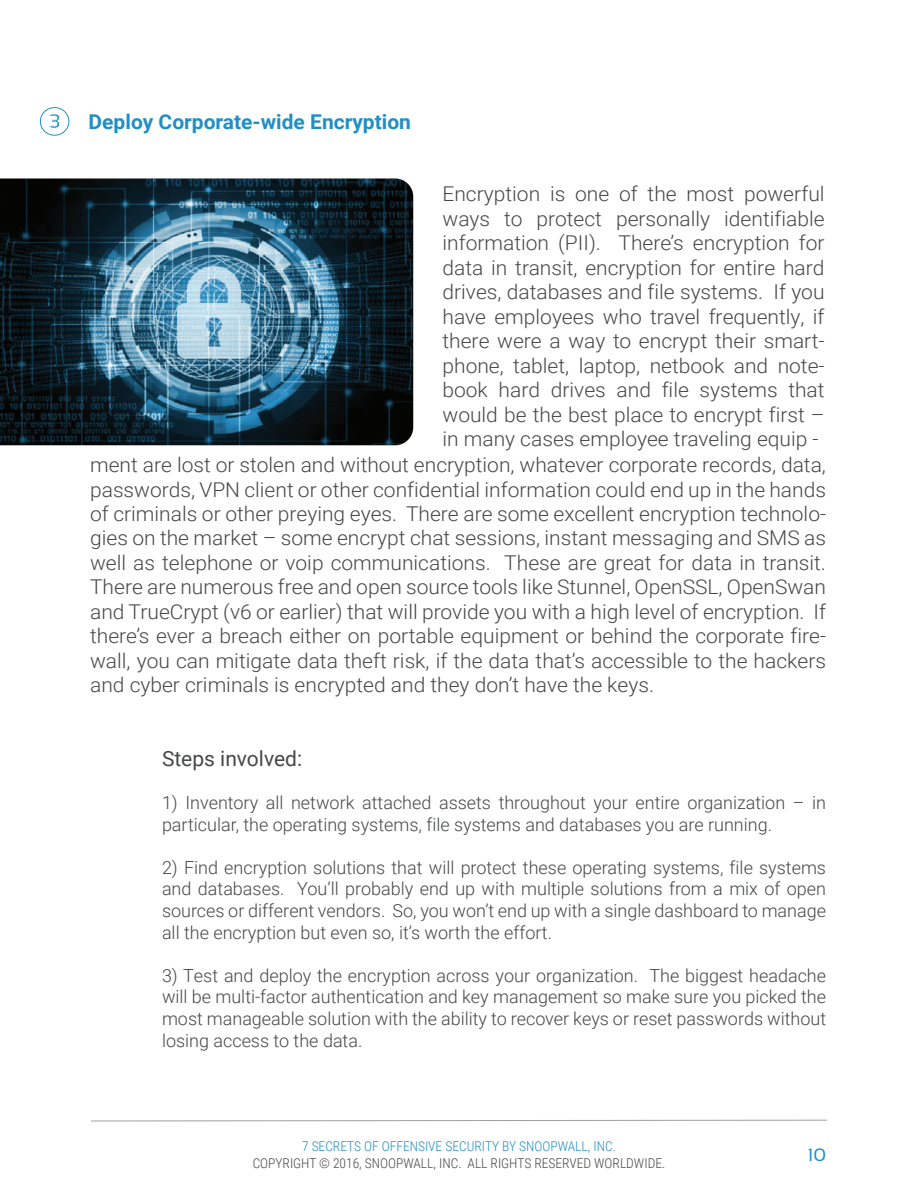
<style>
.page{position:relative;width:918px;height:1188px;background:#fff}
.page>*{position:absolute;margin:0;border:0;box-sizing:border-box;transform-origin:0 0}
.t1{font:21px "Roboto";color:#464747}
.t2{font:300 20.4px/24.5px "Roboto";color:#464747;text-align:justify}
.t3{font:700 20.4px "Roboto";color:#218ec4}
.t4{font:700 20.4px "Sansation";color:#218ec4}
.t5{font:300 18px/21.6px "Roboto";color:#464747;text-align:justify}
.t6{font:18px "Sansation";color:#218ec4}
.t7{font:300 13.5px "Roboto Condensed";color:#464747}
.t8{font:300 13.5px "Roboto Condensed";color:#218ec4}
</style>
<div class="page">
<svg style="left:91px;top:1120px;width:736px;height:1px"></svg>
<div style="left:40px;top:107px;width:29px;height:28px;border:1px solid #218ec4;border-radius:50%"></div>
<img style="left:0;top:178px;width:413px;height:267px">
<p class="t4" style="left:49px;top:110px;width:13px">3</p>
<p class="t3" style="left:89px;top:107px;width:324px">Deploy Corporate-wide Encryption</p>
<p class="t2" style="left:443px;top:181px;width:384px">Encryption is one of the most powerful ways to protect personally identifiable information (PII). There’s encryption for data in transit, encryption for entire hard drives, databases and file systems. If you have employees who travel frequently, if there were a way to encrypt their smart&shy;phone, tablet, laptop, netbook and note&shy;book hard drives and file systems that would be the best place to encrypt first – in many cases employee traveling equip -</p>
<p class="t2" style="left:90px;top:452px;width:738px">ment are lost or stolen and without encryption, whatever corporate records, data, passwords, VPN client or other confidential information could end up in the hands of criminals or other preying eyes. There are some excellent encryption technolo&shy;gies on the market – some encrypt chat sessions, instant messaging and SMS as well as telephone or voip communications. These are great for data in transit.<br>There are numerous free and open source tools like Stunnel, OpenSSL, OpenSwan and TrueCrypt (v6 or earlier) that will provide you with a high level of encryption. If there’s ever a breach either on portable equipment or behind the corporate fire&shy;wall, you can mitigate data theft risk, if the data that’s accessible to the hackers and cyber criminals is encrypted and they don’t have the keys.</p>
<p class="t1" style="left:162px;top:744px;width:142px">Steps involved:</p>
<p class="t5" style="left:162px;top:791px;width:666px">1) Inventory all network attached assets throughout your entire organization – in particular, the operating systems, file systems and databases you are running.</p>
<p class="t5" style="left:162px;top:856px;width:666px">2) Find encryption solutions that will protect these operating systems, file systems and databases. You’ll probably end up with multiple solutions from a mix of open sources or different vendors. So, you won’t end up with a single dashboard to manage all the encryption but even so, it’s worth the effort.</p>
<p class="t5" style="left:162px;top:964px;width:666px">3) Test and deploy the encryption across your organization. The biggest headache will be multi-factor authentication and key management so make sure you picked the most manageable solution with the ability to recover keys or reset passwords without losing access to the data.</p>
<p class="t8" style="left:302px;top:1137px;width:315px">7 SECRETS OF OFFENSIVE SECURITY BY SNOOPWALL, INC.</p>
<p class="t7" style="left:253px;top:1153px;width:414px">COPYRIGHT © 2016, SNOOPWALL, INC. ALL RIGHTS RESERVED WORLDWIDE.</p>
<p class="t6" style="left:808px;top:1144px;width:20px">10</p>
</div>
